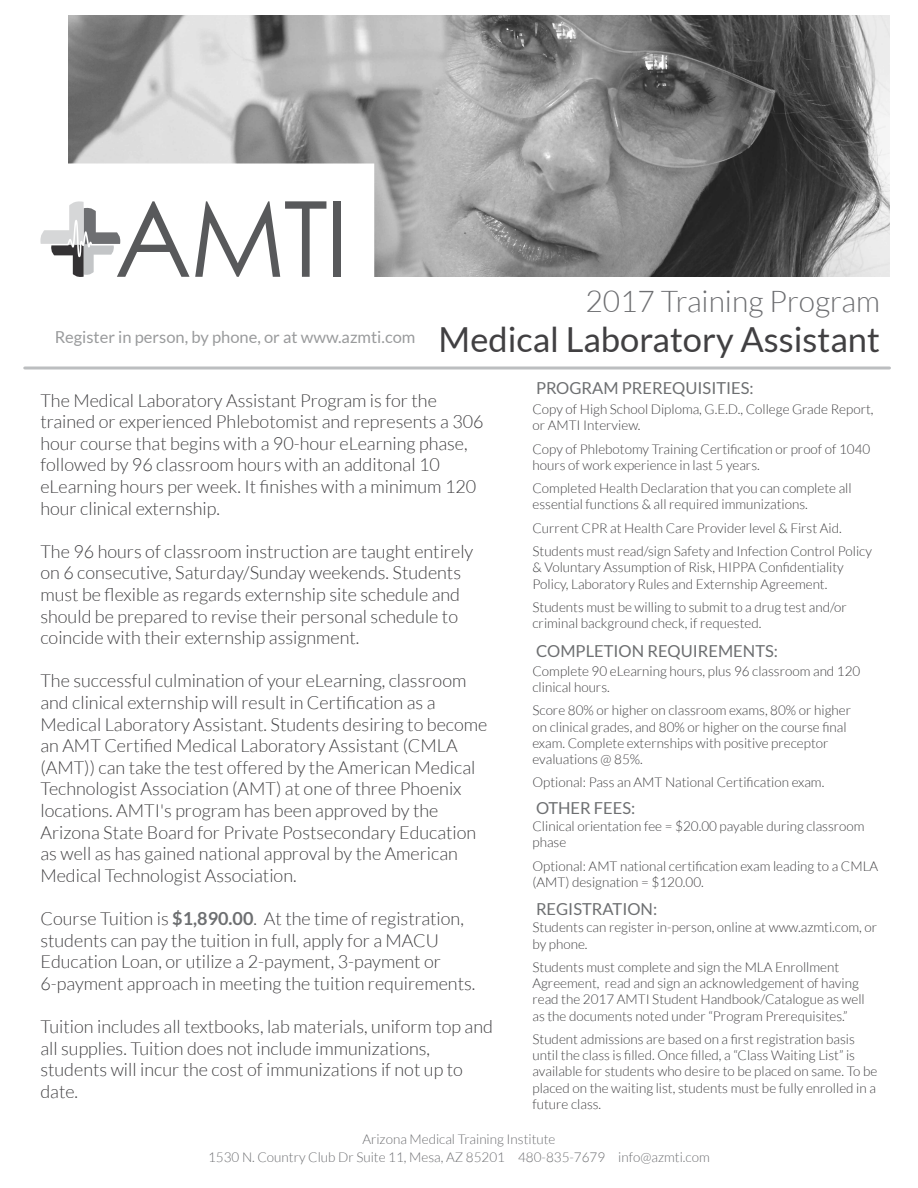
<style>
.page{position:relative;width:918px;height:1188px;background:#fff}
.page>*{position:absolute;margin:0;border:0;box-sizing:border-box;transform-origin:0 0}
.t1{font:105px "Century Gothic";color:#58595b}
.t2{font:34.5px "Lato";color:#414042}
.t3{font:300 30px "Lato";color:#6d6e71}
.t4{font:300 18px/21.6px "Lato";color:#414042}
.t5{font:16.5px "Lato";color:#6d6f71}
.t6{font:300 13.5px/16.2px "Lato";color:#414042}
.t7{font:300 13.5px "Lato";color:#6d6e71}
.s1{font-weight:700;color:#6d6f71}
</style>
<div class="page">
<img style="left:69px;top:15px;width:821px;height:262px">
<svg style="left:69px;top:164px;width:305px;height:113px"></svg>
<svg style="left:40px;top:200px;width:81px;height:77px"></svg>
<hr style="left:25px;top:366px;width:865px;height:3px;background:#bcbec0">
<h1 class="t1" style="left:114px;top:166px;width:236px">AMTI</h1>
<p class="t5" style="left:55px;top:328px;width:362px">Register in person, by phone, or at www.azmti.com</p>
<h3 class="t3" style="left:585px;top:286px;width:296px">2017 Training Program</h3>
<h2 class="t2" style="left:439px;top:320px;width:443px">Medical Laboratory Assistant</h2>
<p class="t4" style="left:40px;top:389px;width:445px">The Medical Laboratory Assistant Program is for the trained or experienced Phlebotomist and represents a 306 hour course that begins with a 90-hour eLearning phase, followed by 96 classroom hours with an additonal 10 eLearning hours per week. It finishes with a minimum 120 hour clinical externship.</p>
<p class="t4" style="left:40px;top:541px;width:434px">The 96 hours of classroom instruction are taught entirely on 6 consecutive, Saturday/Sunday weekends. Students must be flexible as regards externship site schedule and should be prepared to revise their personal schedule to coincide with their externship assignment.</p>
<p class="t4" style="left:40px;top:670px;width:448px">The successful culmination of your eLearning, classroom and clinical externship will result in Certification as a Medical Laboratory Assistant. Students desiring to become an AMT Certified Medical Laboratory Assistant (CMLA (AMT)) can take the test offered by the American Medical Technologist Association (AMT) at one of three Phoenix locations. AMTI's program has been approved by the Arizona State Board for Private Postsecondary Education as well as has gained national approval by the American Medical Technologist Association.</p>
<h3 class="t4" style="left:40px;top:908px;width:436px">Course Tuition is <span class="s1">$1,890.00</span>. At the time of registration, students can pay the tuition in full, apply for a MACU Education Loan, or utilize a 2-payment, 3-payment or 6-payment approach in meeting the tuition requirements.</h3>
<h3 class="t4" style="left:40px;top:1016px;width:454px">Tuition includes all textbooks, lab materials, uniform top and all supplies. Tuition does not include immunizations, students will incur the cost of immunizations if not up to date.</h3>
<p class="t5" style="left:536px;top:379px;width:219px">PROGRAM PREREQUISITIES:</p>
<p class="t6" style="left:533px;top:401px;width:343px">Copy of High School Diploma, G.E.D., College Grade Report, or AMTI Interview.</p>
<p class="t6" style="left:533px;top:441px;width:339px">Copy of Phlebotomy Training Certification or proof of 1040 hours of work experience in last 5 years.</p>
<p class="t6" style="left:533px;top:480px;width:321px">Completed Health Declaration that you can complete all essential functions &amp; all required immunizations.</p>
<p class="t6" style="left:533px;top:516px;width:341px;line-height:23.4px">Current CPR at Health Care Provider level &amp; First Aid.<br>Students must read/sign Safety and Infection Control Policy</p>
<p class="t6" style="left:533px;top:560px;width:313px">&amp; Voluntary Assumption of Risk, HIPPA Confidentiality<br>Policy, Laboratory Rules and Externship Agreement.</p>
<p class="t6" style="left:533px;top:599px;width:316px">Students must be willing to submit to a drug test and/or criminal background check, if requested.</p>
<p class="t5" style="left:536px;top:642px;width:244px">COMPLETION REQUIREMENTS:</p>
<p class="t6" style="left:533px;top:663px;width:329px">Complete 90 eLearning hours, plus 96 classroom and 120 clinical hours.</p>
<p class="t6" style="left:533px;top:703px;width:320px">Score 80% or higher on classroom exams, 80% or higher on clinical grades, and 80% or higher on the course final exam. Complete externships with positive preceptor evaluations @ 85%.</p>
<p class="t6" style="left:533px;top:775px;width:293px">Optional: Pass an AMT National Certification exam.</p>
<p class="t6" style="left:533px;top:818px;width:334px">Clinical orientation fee = $20.00 payable during classroom phase</p>
<p class="t6" style="left:533px;top:858px;width:347px">Optional: AMT national certification exam leading to a CMLA (AMT) designation = $120.00.</p>
<p class="t5" style="left:536px;top:900px;width:123px">REGISTRATION:</p>
<p class="t6" style="left:533px;top:919px;width:346px">Students can register in-person, online at www.azmti.com, or by phone.</p>
<p class="t6" style="left:533px;top:959px;width:334px">Students must complete and sign the MLA Enrollment Agreement, read and sign an acknowledgement of having read the 2017 AMTI Student Handbook/Catalogue as well as the documents noted under “Program Prerequisites.”</p>
<p class="t6" style="left:533px;top:1031px;width:346px">Student admissions are based on a first registration basis until the class is filled. Once filled, a “Class Waiting List” is available for students who desire to be placed on same. To be placed on the waiting list, students must be fully enrolled in a future class.</p>
<p class="t5" style="left:536px;top:798px;width:101px">OTHER FEES:</p>
<p class="t7" style="left:362px;top:1132px;width:195px">Arizona Medical Training Institute</p>
<p class="t7" style="left:208px;top:1150px;width:503px">1530 N. Country Club Dr Suite 11, Mesa, AZ 85201 480-835-7679 info@azmti.com</p>
</div>
